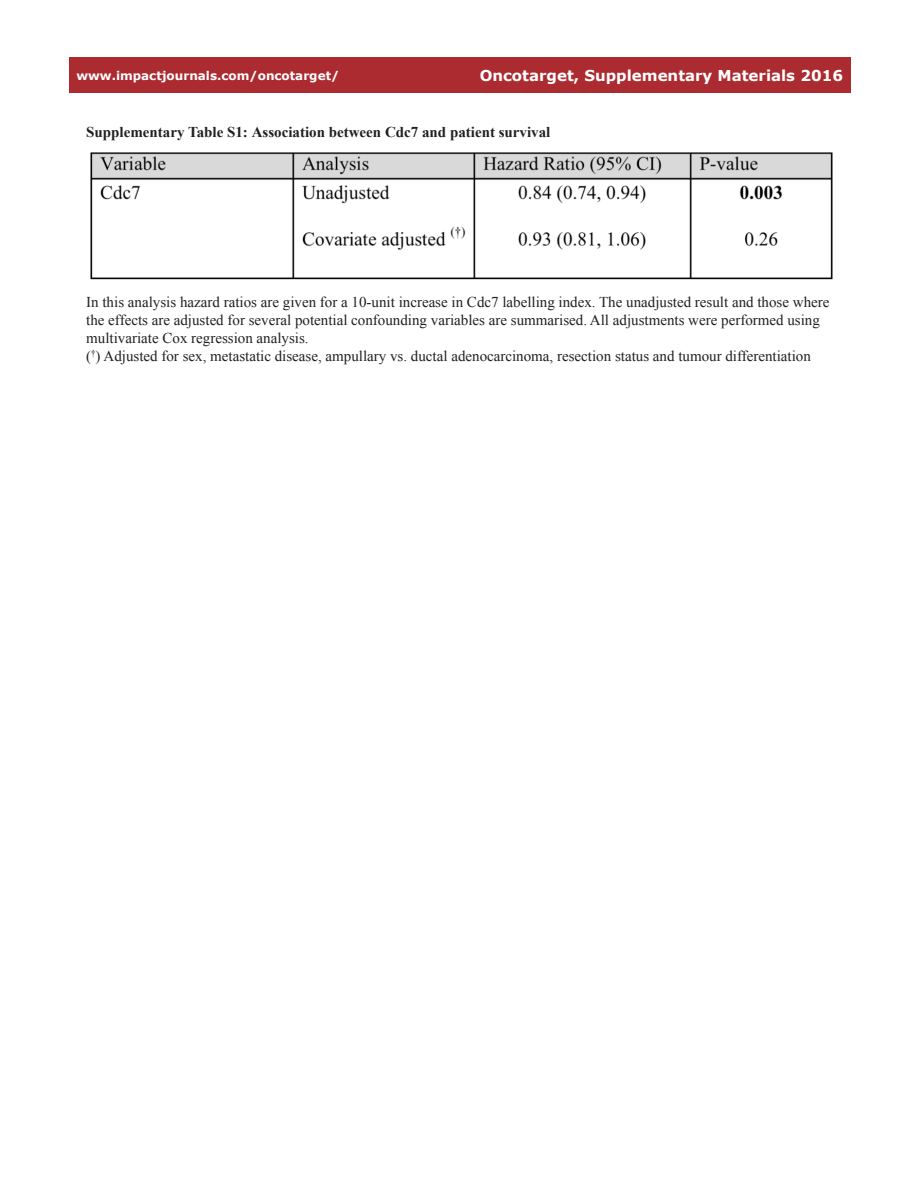
<style>
.page{position:relative;width:918px;height:1188px;background:#fff}
.page>*{position:absolute;margin:0;border:0;box-sizing:border-box;transform-origin:0 0}
.TableText1{font:15px/18px "Times New Roman";color:#231f20}
.t1{font:700 15px "Times New Roman";color:#231f20}
.t2{font:700 15px "Verdana";color:#fff}
.t3{font:700 12px "Verdana";color:#fff}
</style>
<div class="page">
<div style="left:69px;top:57px;width:781px;height:36px;background:#ac2b31"></div>
<img style="left:90px;top:152px;width:742px;height:128px">
<p class="t3" style="left:76px;top:67px;width:264px">www.impactjournals.com/oncotarget/</p>
<p class="t2" style="left:480px;top:65px;width:365px">Oncotarget, Supplementary Materials 2016</p>
<p class="t1" style="left:86px;top:122px;width:466px">Supplementary Table S1: Association between Cdc7 and patient survival</p>
<p class="TableText1" style="left:86px;top:293px;width:745px">In this analysis hazard ratios are given for a 10-unit increase in Cdc7 labelling index. The unadjusted result and those where the effects are adjusted for several potential confounding variables are summarised. All adjustments were performed using multivariate Cox regression analysis.</p>
<p class="TableText1" style="left:86px;top:347px;width:726px">(<sup>†</sup>) Adjusted for sex, metastatic disease, ampullary vs. ductal adenocarcinoma, resection status and tumour differentiation</p>
</div>
